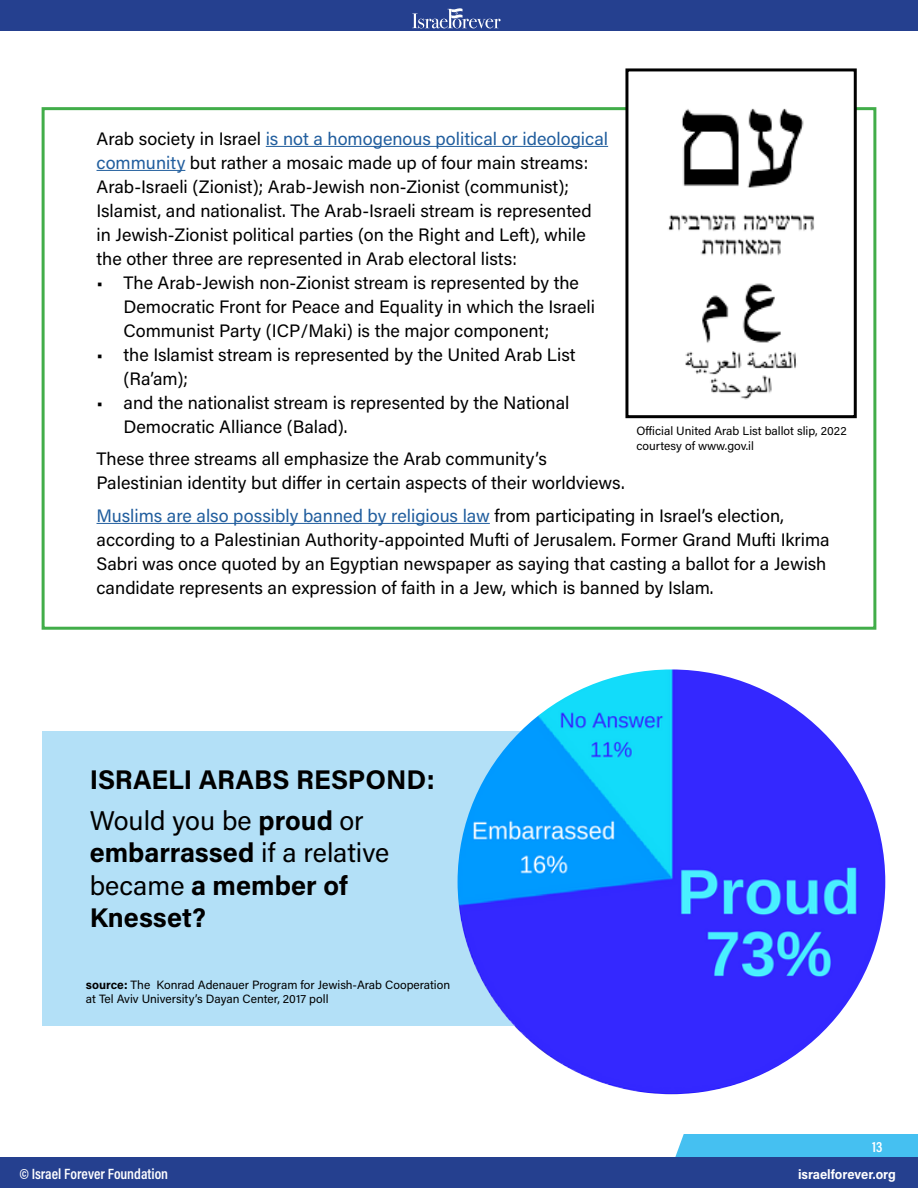
<style>
.page{position:relative;width:918px;height:1188px;background:#fff}
.page>*{position:absolute;margin:0;border:0;box-sizing:border-box;transform-origin:0 0}
.Paragraph_Style_1{font:700 27px/32.4px "Acumin Pro";color:#000}
.Paragraph_Style_1-2{font:18px/24px "Acumin Pro";color:#000}
.t1{font:600 15px "Acumin Pro Cond";color:#fff}
.t2{font:15px "Acumin Variable Concept";color:#fff}
.t3{font:700 13.5px "Acumin Pro Semi Cond";color:#fff}
.Paragraph_Style_1-3{font:12px/14.4px "Acumin Pro";color:#000}
.s1{color:#215e9e}
.s2{font-weight:400}
.s3{font-weight:700}
</style>
<div class="page">
<div style="left:0;top:0;width:918px;height:31px;background:#25408f"></div>
<div style="left:675px;top:1134px;width:243px;height:23px;background:#45c0f1"></div>
<div style="left:0;top:1157px;width:918px;height:31px;background:#25408f"></div>
<svg style="left:412px;top:8px;width:89px;height:20px"></svg>
<div style="left:42px;top:107px;width:834px;height:523px;border:3px solid #41ad49"></div>
<div style="left:42px;top:731px;width:734px;height:295px;background:#b3e0f7"></div>
<hr style="left:266px;top:146px;width:342px;height:1px;background:#215e9e">
<hr style="left:97px;top:170px;width:88px;height:1px;background:#215e9e">
<hr style="left:97px;top:523px;width:393px;height:1px;background:#215e9e">
<img style="left:629px;top:107px;width:224px;height:293px">
<div style="left:625px;top:68px;width:232px;height:350px;border:3px solid #000"></div>
<img style="left:458px;top:669px;width:427px;height:425px">
<p class="Paragraph_Style_1-2" style="left:97px;top:126px;width:513px">Arab society in Israel <span class="s1">is not a homogenous political or ideological community</span> but rather a mosaic made up of four main streams:<br>Arab-Israeli (Zionist); Arab-Jewish non-Zionist (communist); Islamist, and nationalist. The Arab-Israeli stream is represented in Jewish-Zionist political parties (on the Right and Left), while the other three are represented in Arab electoral lists:</p>
<p class="Paragraph_Style_1-2" style="left:124px;top:270px;width:473px;text-indent:-27px">• The Arab-Jewish non-Zionist stream is represented by the<br>Democratic Front for Peace and Equality in which the Israeli<br>Communist Party (ICP/Maki) is the major component;</p>
<p class="Paragraph_Style_1-2" style="left:124px;top:342px;width:454px;text-indent:-27px">• the Islamist stream is represented by the United Arab List (Ra’am);</p>
<p class="Paragraph_Style_1-2" style="left:124px;top:390px;width:447px;text-indent:-27px">• and the nationalist stream is represented by the National<br>Democratic Alliance (Balad).</p>
<p class="Paragraph_Style_1-2" style="left:97px;top:446px;width:530px">These three streams all emphasize the Arab community’s<br>Palestinian identity but differ in certain aspects of their worldviews.</p>
<p class="Paragraph_Style_1-2" style="left:97px;top:503px;width:735px"><span class="s1">Muslims are also possibly banned by religious law</span> from participating in Israel’s election, according to a Palestinian Authority-appointed Mufti of Jerusalem. Former Grand Mufti Ikrima Sabri was once quoted by an Egyptian newspaper as saying that casting a ballot for a Jewish candidate represents an expression of faith in a Jew, which is banned by Islam.</p>
<p class="Paragraph_Style_1-3" style="left:636px;top:423px;width:212px">Official United Arab List ballot slip, 2022 courtesy of www.gov.il</p>
<p class="Paragraph_Style_1" style="left:90px;top:762px;width:347px">ISRAELI ARABS RESPOND:</p>
<p class="Paragraph_Style_1" style="left:90px;top:803px;width:301px"><span class="s2">Would you be</span> proud <span class="s2">or </span>embarrassed <span class="s2">if a relative became</span> a member of<br>Knesset?</p>
<p class="Paragraph_Style_1-3" style="left:86px;top:977px;width:366px"><span class="s3">source:</span> The Konrad Adenauer Program for Jewish-Arab Cooperation at Tel Aviv University’s Dayan Center, 2017 poll</p>
<p class="t2" style="left:872px;top:1136px;width:12px">13</p>
<p class="t1" style="left:19px;top:1164px;width:150px">© Israel Forever Foundation</p>
<p class="t3" style="left:798px;top:1164px;width:99px">israelforever.org</p>
</div>
